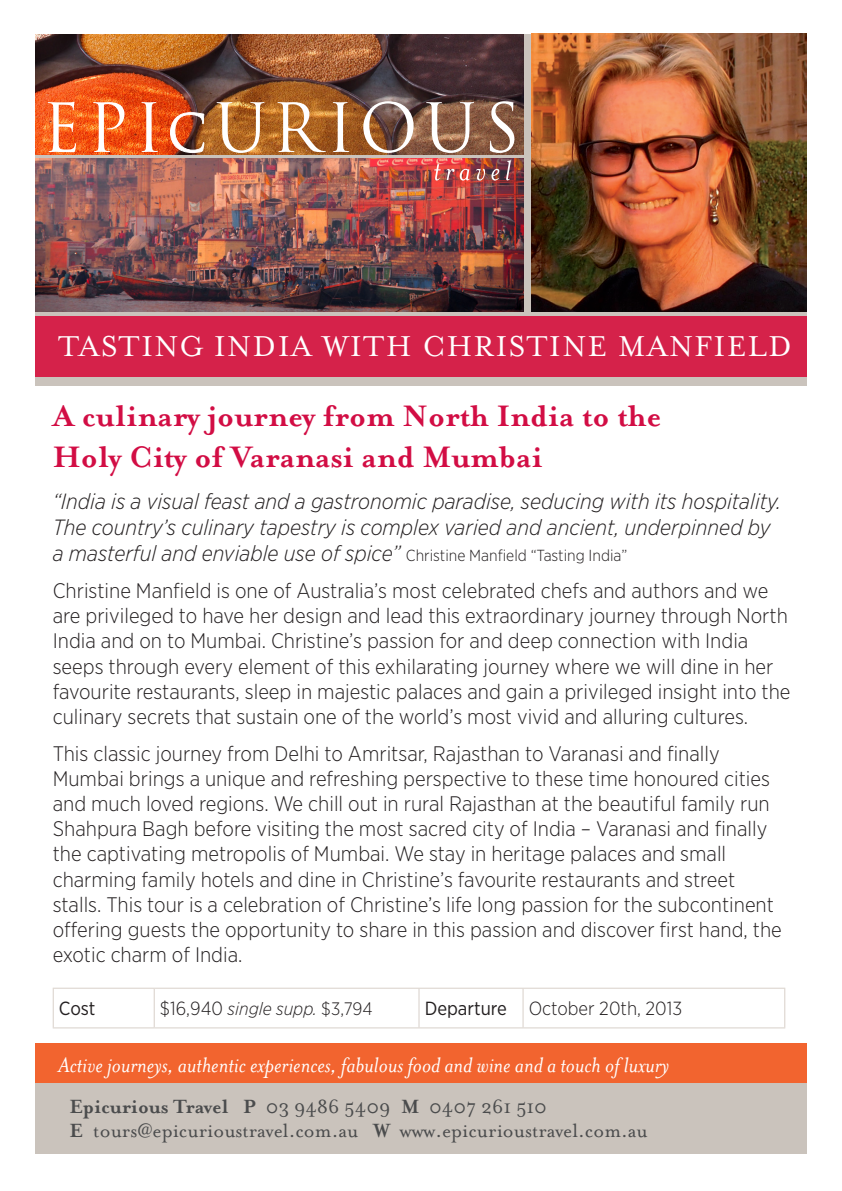
<style>
.page{position:relative;width:842px;height:1191px;background:#fff}
.page>*{position:absolute;margin:0;border:0;box-sizing:border-box;transform-origin:0 0}
.new_sub_head{font:700 34px/40.8px "Mrs Eaves";color:#d20d44}
.Body{font:33px "Mrs Eaves Roman";letter-spacing:.05em;color:#fff}
.heading{font:italic 24px "Mrs Eaves";color:#fff}
.new_sub_head-2{font:italic 300 22px/26.4px "Gotham Narrow";color:#231f20}
.t1{font:22px/24px "Mrs Eaves Roman";color:#4b4c4d}
.new_sub_head-3{font:300 21px/25.2px "Gotham Narrow";color:#231f20}
.new_body{font:300 19px "Gotham Narrow";color:#231f20}
.new_body-2{font:19px "Gotham Narrow";color:#231f20}
.new_body-3{font:italic 300 18px "Gotham Narrow";color:#231f20}
.s1{font-style:normal;font-size:16px}
.s2{font-style:normal;font-size:19px}
.s3{font-style:normal}
.s4{font-family:"Mrs Eaves";font-weight:700}
</style>
<div class="page">
<div style="left:35px;top:34px;width:771px;height:352px;background:#cac3bc"></div>
<div style="left:35px;top:1083px;width:771px;height:71px;background:#cac3bc"></div>
<div style="left:35px;top:1043px;width:771px;height:40px;background:#f2642f"></div>
<div style="left:35px;top:316px;width:771px;height:60px;background:#d5224a"></div>
<img style="left:35px;top:34px;width:488px;height:120px">
<img style="left:531px;top:33px;width:275px;height:279px">
<img style="left:35px;top:159px;width:488px;height:153px">
<svg style="left:48px;top:102px;width:28px;height:50px"></svg>
<svg style="left:93px;top:102px;width:31px;height:50px;background:#f58756"></svg>
<svg style="left:141px;top:102px;width:17px;height:50px"></svg>
<svg style="left:170px;top:112px;width:34px;height:41px"></svg>
<svg style="left:217px;top:102px;width:47px;height:51px;background:#c48c56"></svg>
<svg style="left:278px;top:102px;width:48px;height:50px;background:#c58e5b"></svg>
<svg style="left:333px;top:102px;width:16px;height:50px"></svg>
<svg style="left:363px;top:101px;width:51px;height:52px;background:#97796a"></svg>
<svg style="left:426px;top:102px;width:48px;height:51px;background:#a6826e"></svg>
<svg style="left:490px;top:101px;width:24px;height:52px"></svg>
<svg style="left:434px;top:164px;width:7px;height:17px"></svg>
<svg style="left:447px;top:169px;width:22px;height:12px"></svg>
<svg style="left:476px;top:169px;width:9px;height:12px"></svg>
<svg style="left:491px;top:169px;width:8px;height:12px"></svg>
<svg style="left:506px;top:160px;width:5px;height:20px"></svg>
<hr style="left:53px;top:987px;width:101px;height:1px;background:#d8d0c9">
<hr style="left:53px;top:988px;width:1px;height:39px;background:#d8d0c9">
<hr style="left:154px;top:987px;width:265px;height:1px;background:#d8d0c9">
<hr style="left:154px;top:988px;width:1px;height:39px;background:#d8d0c9">
<hr style="left:419px;top:987px;width:104px;height:1px;background:#d8d0c9">
<hr style="left:418px;top:988px;width:1px;height:39px;background:#d8d0c9">
<hr style="left:523px;top:987px;width:262px;height:1px;background:#d8d0c9">
<hr style="left:522px;top:988px;width:1px;height:39px;background:#d8d0c9">
<hr style="left:784px;top:988px;width:1px;height:39px;background:#d8d0c9">
<hr style="left:53px;top:1027px;width:101px;height:1px;background:#d8d0c9">
<hr style="left:154px;top:1027px;width:265px;height:1px;background:#d8d0c9">
<hr style="left:419px;top:1027px;width:104px;height:1px;background:#d8d0c9">
<hr style="left:523px;top:1027px;width:262px;height:1px;background:#d8d0c9">
<p class="Body" style="left:58px;top:328px;width:735px">TASTING INDIA WITH CHRISTINE MANFIELD</p>
<p class="new_sub_head" style="left:53px;top:396px;width:610px">A culinary journey from North India to the<br>Holy City of Varanasi and Mumbai</p>
<p class="new_sub_head-2" style="left:53px;top:487px;width:730px">“India is a visual feast and a gastronomic paradise, seducing with its hospitality.<br>The country’s culinary tapestry is complex varied and ancient, underpinned by a masterful and enviable use of spice” <span class="s1">Christine Manfield “Tasting India”</span></p>
<p class="new_sub_head-3" style="left:53px;top:577px;width:739px">Christine Manfield is one of Australia’s most celebrated chefs and authors and we are privileged to have her design and lead this extraordinary journey through North India and on to Mumbai. Christine’s passion for and deep connection with India seeps through every element of this exhilarating journey where we will dine in her favourite restaurants, sleep in majestic palaces and gain a privileged insight into the culinary secrets that sustain one of the world’s most vivid and alluring cultures.</p>
<p class="new_sub_head-3" style="left:53px;top:740px;width:731px">This classic journey from Delhi to Amritsar, Rajasthan to Varanasi and finally Mumbai brings a unique and refreshing perspective to these time honoured cities and much loved regions. We chill out in rural Rajasthan at the beautiful family run Shahpura Bagh before visiting the most sacred city of India – Varanasi and finally the captivating metropolis of Mumbai. We stay in heritage palaces and small charming family hotels and dine in Christine’s favourite restaurants and street stalls. This tour is a celebration of Christine’s life long passion for the subcontinent offering guests the opportunity to share in this passion and discover first hand, the exotic charm of India.</p>
<p class="new_body-2" style="left:59px;top:996px;width:38px">Cost</p>
<p class="new_body-3" style="left:160px;top:997px;width:214px"><span class="s2">$16,940</span> single supp. <span class="s3">$3,794</span></p>
<p class="new_body-2" style="left:425px;top:996px;width:84px">Departure</p>
<p class="new_body" style="left:529px;top:996px;width:155px">October 20th, 2013</p>
<p class="heading" style="left:58px;top:1051px;width:613px">Active journeys, authentic experiences, fabulous food and wine and a touch of luxury</p>
<p class="t1" style="left:69px;top:1094px;width:580px"><span class="s4">Epicurious Travel P</span> 03 9486 5409 <span class="s4">M</span> 0407 261 510<br><span class="s4">E</span> tours@epicurioustravel.com.au <span class="s4">W</span> www.epicurioustravel.com.au</p>
</div>
